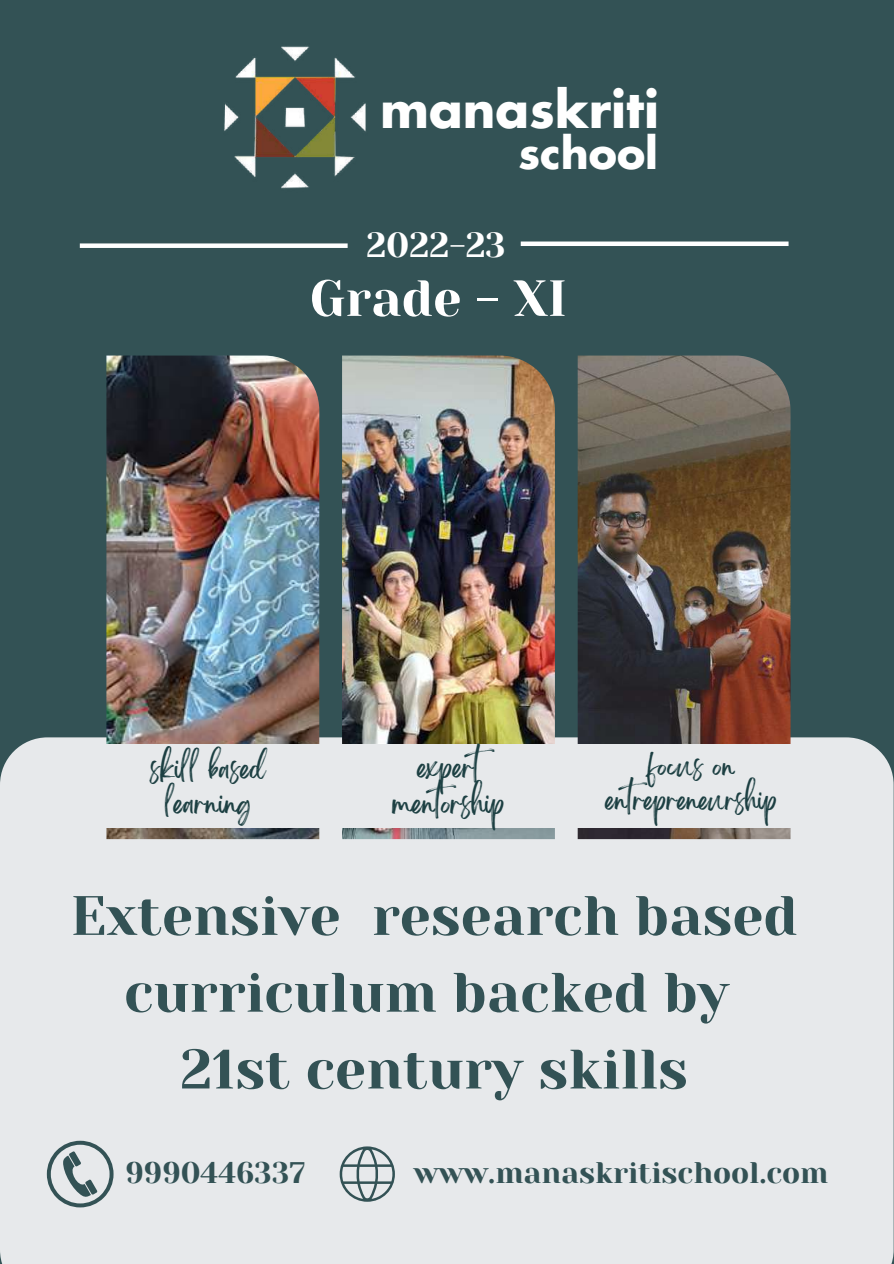
<style>
.page{position:relative;width:894px;height:1264px;background:#fff}
.page>*{position:absolute;margin:0;border:0;box-sizing:border-box;transform-origin:0 0}
.t1{font:55.35px/76.8px "Yeseva One";color:#335255;text-align:center}
.t2{font:50.7px "Yeseva One";color:#fff}
.t3{font:700 49.5px "Futura";color:#fff}
.t4{font:700 42.45px "Futura";color:#fff}
.t5{font:34.65px "Yeseva One";color:#fff}
.t6{font:29.7px "Yeseva One";color:#335255}
.t7{font:25.8px/35.5px "Brightwall";color:#1c3f42;text-align:right}
.t8{font:25.65px/35.4px "Brightwall";color:#1c3f42;text-align:center}
.t9{font:24.75px/34.5px "Brightwall";color:#1c3f42;text-align:center}
</style>
<div class="page">
<div style="left:0;top:0;width:893px;height:1263px;background:#335255"></div>
<div style="left:0;top:737px;width:892px;height:526px;background:#e7e9eb"></div>
<img style="left:106px;top:355px;width:213px;height:484px">
<img style="left:342px;top:355px;width:212px;height:484px">
<img style="left:577px;top:355px;width:213px;height:484px">
<div style="left:106px;top:744px;width:684px;height:83px;background:#e7e9eb"></div>
<div style="left:80px;top:243px;width:267px;height:5px;background:#fff"></div>
<div style="left:520px;top:241px;width:268px;height:5px;background:#fff"></div>
<svg style="left:47px;top:1140px;width:66px;height:67px"></svg>
<svg style="left:339px;top:1146px;width:55px;height:55px"></svg>
<img style="left:224px;top:46px;width:142px;height:143px">
<p class="t3" style="left:380px;top:87px;width:280px">manaskriti</p>
<p class="t4" style="left:518px;top:134px;width:141px">school</p>
<p class="t5" style="left:366px;top:225px;width:141px">2022-23</p>
<p class="t2" style="left:309px;top:269px;width:259px">Grade - XI</p>
<p class="t8" style="left:150px;top:756px;width:117px">skill based learning</p>
<p class="t7" style="left:392px;top:755px;width:114px">expert mentorship</p>
<p class="t9" style="left:605px;top:754px;width:173px">focus on entrepreneurship</p>
<p class="t1" style="left:71px;top:877px;width:728px">Extensive research based curriculum backed by<br>21st century skills</p>
<p class="t6" style="left:125px;top:1156px;width:181px">9990446337</p>
<p class="t6" style="left:414px;top:1156px;width:416px">www.manaskritischool.com</p>
</div>
